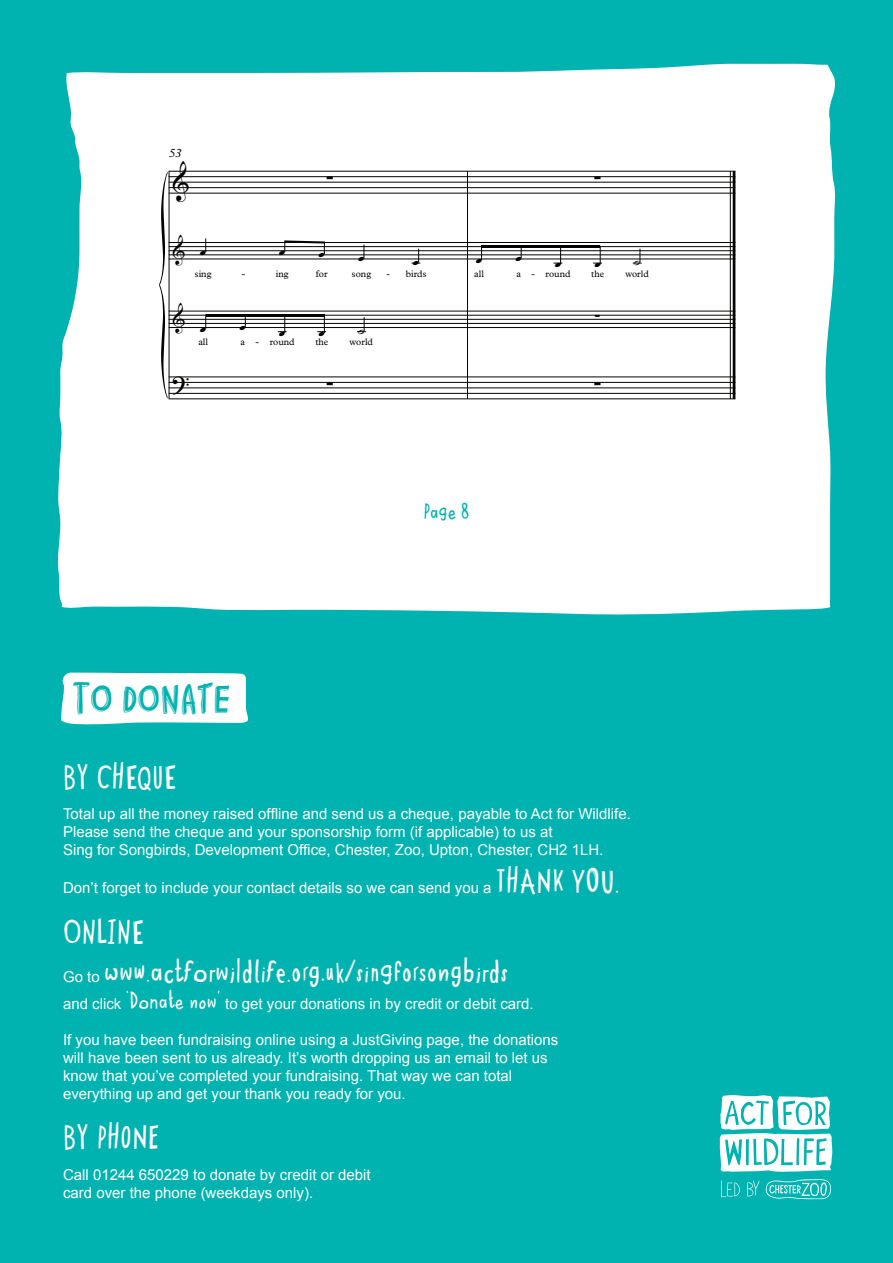
<style>
.page{position:relative;width:893px;height:1263px;background:#00b3b0}
.page>*{position:absolute;margin:0;border:0;box-sizing:border-box;transform-origin:0 0}
.t1{font:227.7px "Opus Special Std";color:#040503;scale:.33 1}
.t2{font:700 36px "Chester Zoo Fun";color:#00b3b0}
.t3{font:700 31.5px/37.8px "Chester Zoo";color:#fff}
.t4{font:21.9px "Opus Std";color:#040503}
.t5{font:700 21px "Chester Zoo";color:#00b3b0}
.t6{font:16.5px "Opus Std";color:#040503}
.t7{font:15px/18px "Arial";color:#fff}
.t8{font:italic 12.15px "Plantin MT Std";color:#040503}
.t9{font:9.6px "Plantin MT Std";color:#040503}
.t10{font:9.45px "Plantin MT Std";color:#040503}
.s1{font-family:"Chester Zoo";font-weight:700;font-size:31.5px}
.s2{font-family:"Arial";font-weight:400;font-size:15px}
.s3{font-family:"Chester Zoo";font-weight:700;font-size:22.5px}
</style>
<div class="page">
<svg style="left:57px;top:64px;width:779px;height:551px;fill:#fff"></svg>
<hr style="left:169px;top:171px;width:1px;height:228px;background:#040503">
<hr style="left:467px;top:171px;width:1px;height:228px;background:#040503">
<hr style="left:730px;top:171px;width:1px;height:228px;background:#040503">
<hr style="left:733px;top:171px;width:2px;height:228px;background:#040503">
<hr style="left:169px;top:193px;width:566px;height:1px;background:#040503">
<hr style="left:169px;top:187px;width:566px;height:1px;background:#040503">
<hr style="left:169px;top:182px;width:566px;height:1px;background:#040503">
<hr style="left:169px;top:176px;width:566px;height:1px;background:#040503">
<hr style="left:169px;top:171px;width:566px;height:1px;background:#040503">
<hr style="left:169px;top:259px;width:566px;height:1px;background:#040503">
<hr style="left:169px;top:255px;width:566px;height:1px;background:#040503">
<hr style="left:169px;top:250px;width:566px;height:1px;background:#040503">
<hr style="left:169px;top:246px;width:566px;height:1px;background:#040503">
<hr style="left:169px;top:242px;width:566px;height:1px;background:#040503">
<hr style="left:482px;top:246px;width:118px;height:2px;background:#040503">
<hr style="left:169px;top:327px;width:566px;height:1px;background:#040503">
<hr style="left:169px;top:323px;width:566px;height:1px;background:#040503">
<hr style="left:169px;top:319px;width:566px;height:1px;background:#040503">
<hr style="left:169px;top:315px;width:566px;height:1px;background:#040503">
<hr style="left:169px;top:311px;width:566px;height:1px;background:#040503">
<hr style="left:206px;top:314px;width:118px;height:2px;background:#040503">
<hr style="left:169px;top:399px;width:566px;height:1px;background:#040503">
<hr style="left:169px;top:393px;width:566px;height:1px;background:#040503">
<hr style="left:169px;top:388px;width:566px;height:1px;background:#040503">
<hr style="left:169px;top:382px;width:566px;height:1px;background:#040503">
<hr style="left:169px;top:377px;width:566px;height:1px;background:#040503">
<svg style="left:205px;top:238px;width:1px;height:14px"></svg>
<svg style="left:284px;top:240px;width:41px;height:14px"></svg>
<svg style="left:364px;top:245px;width:1px;height:13px"></svg>
<svg style="left:412px;top:249px;width:8px;height:15px"></svg>
<svg style="left:554px;top:248px;width:8px;height:16px"></svg>
<svg style="left:593px;top:246px;width:9px;height:18px"></svg>
<svg style="left:633px;top:249px;width:9px;height:15px"></svg>
<svg style="left:205px;top:314px;width:1px;height:15px"></svg>
<svg style="left:278px;top:316px;width:8px;height:17px"></svg>
<svg style="left:317px;top:314px;width:9px;height:19px"></svg>
<svg style="left:357px;top:317px;width:9px;height:15px"></svg>
<svg style="left:61px;top:672px;width:187px;height:53px"></svg>
<svg style="left:720px;top:1095px;width:112px;height:77px"></svg>
<svg style="left:765px;top:1179px;width:66px;height:20px"></svg>
<svg style="left:721px;top:1180px;width:19px;height:17px"></svg>
<svg style="left:747px;top:1181px;width:12px;height:15px"></svg>
<p class="t8" style="left:169px;top:146px;width:14px">53</p>
<h3 class="t4" style="left:173px;top:167px;width:19px">&amp;</h3>
<h1 class="t1" style="left:159px;top:187px;width:44px">{</h1>
<h3 class="t4" style="left:327px;top:162px;width:9px">∑</h3>
<h3 class="t4" style="left:594px;top:162px;width:9px">∑</h3>
<p class="t6" style="left:173px;top:239px;width:15px">&amp;</p>
<p class="t6" style="left:173px;top:308px;width:15px">&amp;</p>
<p class="t6" style="left:200px;top:237px;width:8px">œ</p>
<p class="t6" style="left:279px;top:237px;width:8px">œ</p>
<p class="t6" style="left:319px;top:239px;width:8px">œ</p>
<p class="t6" style="left:358px;top:244px;width:8px">œ</p>
<p class="t6" style="left:413px;top:248px;width:8px">œ</p>
<p class="t6" style="left:476px;top:246px;width:8px">œ</p>
<p class="t6" style="left:516px;top:244px;width:8px">œ</p>
<p class="t6" style="left:555px;top:250px;width:8px">œ</p>
<p class="t6" style="left:595px;top:250px;width:8px">œ</p>
<p class="t6" style="left:634px;top:248px;width:9px">˙</p>
<p class="t10" style="left:195px;top:270px;width:18px">sing</p>
<p class="t9" style="left:242px;top:270px;width:5px">-</p>
<p class="t10" style="left:276px;top:270px;width:14px">ing</p>
<p class="t10" style="left:316px;top:270px;width:13px">for</p>
<p class="t10" style="left:352px;top:270px;width:21px">song</p>
<p class="t10" style="left:406px;top:270px;width:22px">birds</p>
<p class="t9" style="left:387px;top:270px;width:5px">-</p>
<p class="t10" style="left:474px;top:270px;width:11px">all</p>
<p class="t10" style="left:516px;top:270px;width:6px">a</p>
<p class="t10" style="left:545px;top:270px;width:27px">round</p>
<p class="t9" style="left:531px;top:270px;width:5px">-</p>
<p class="t10" style="left:591px;top:270px;width:14px">the</p>
<p class="t10" style="left:625px;top:270px;width:25px">world</p>
<p class="t6" style="left:595px;top:304px;width:7px">∑</p>
<p class="t6" style="left:200px;top:314px;width:8px">œ</p>
<p class="t6" style="left:240px;top:312px;width:8px">œ</p>
<p class="t6" style="left:279px;top:318px;width:8px">œ</p>
<p class="t6" style="left:319px;top:318px;width:8px">œ</p>
<p class="t6" style="left:358px;top:316px;width:9px">˙</p>
<p class="t10" style="left:198px;top:339px;width:11px">all</p>
<p class="t10" style="left:241px;top:339px;width:6px">a</p>
<p class="t10" style="left:270px;top:339px;width:27px">round</p>
<p class="t9" style="left:256px;top:339px;width:5px">-</p>
<p class="t10" style="left:315px;top:339px;width:14px">the</p>
<p class="t10" style="left:350px;top:339px;width:25px">world</p>
<h3 class="t4" style="left:173px;top:362px;width:18px">?</h3>
<h3 class="t4" style="left:327px;top:367px;width:9px">∑</h3>
<h3 class="t4" style="left:594px;top:367px;width:9px">∑</h3>
<h2 class="t2" style="left:72px;top:679px;width:160px">TO DONATE</h2>
<h3 class="t5" style="left:423px;top:500px;width:48px">Page 8</h3>
<h3 class="t3" style="left:63px;top:761px;width:114px">BY CHEQUE</h3>
<p class="t7" style="left:63px;top:805px;width:569px">Total up all the money raised offline and send us a cheque, payable to Act for Wildlife.<br>Please send the cheque and your sponsorship form (if applicable) to us at<br>Sing for Songbirds, Development Office, Chester, Zoo, Upton, Chester, CH2 1LH.</p>
<p class="t7" style="left:63px;top:879px;width:558px">Don’t forget to include your contact details so we can send you a <span class="s1">THANK YOU.</span></p>
<h3 class="t3" style="left:63px;top:917px;width:447px">ONLINE<br><span class="s2">Go to</span> www.actforwildlife.org.uk/singforsongbirds</h3>
<p class="t7" style="left:63px;top:994px;width:472px">and click <span class="s3">‘Donate now’</span> to get your donations in by credit or debit card.</p>
<p class="t7" style="left:63px;top:1030px;width:497px">If you have been fundraising online using a JustGiving page, the donations will have been sent to us already. It’s worth dropping us an email to let us know that you’ve completed your fundraising. That way we can total everything up and get your thank you ready for you.</p>
<h3 class="t3" style="left:63px;top:1122px;width:97px">BY PHONE</h3>
<p class="t7" style="left:63px;top:1166px;width:309px">Call 01244 650229 to donate by credit or debit card over the phone (weekdays only).</p>
</div>
